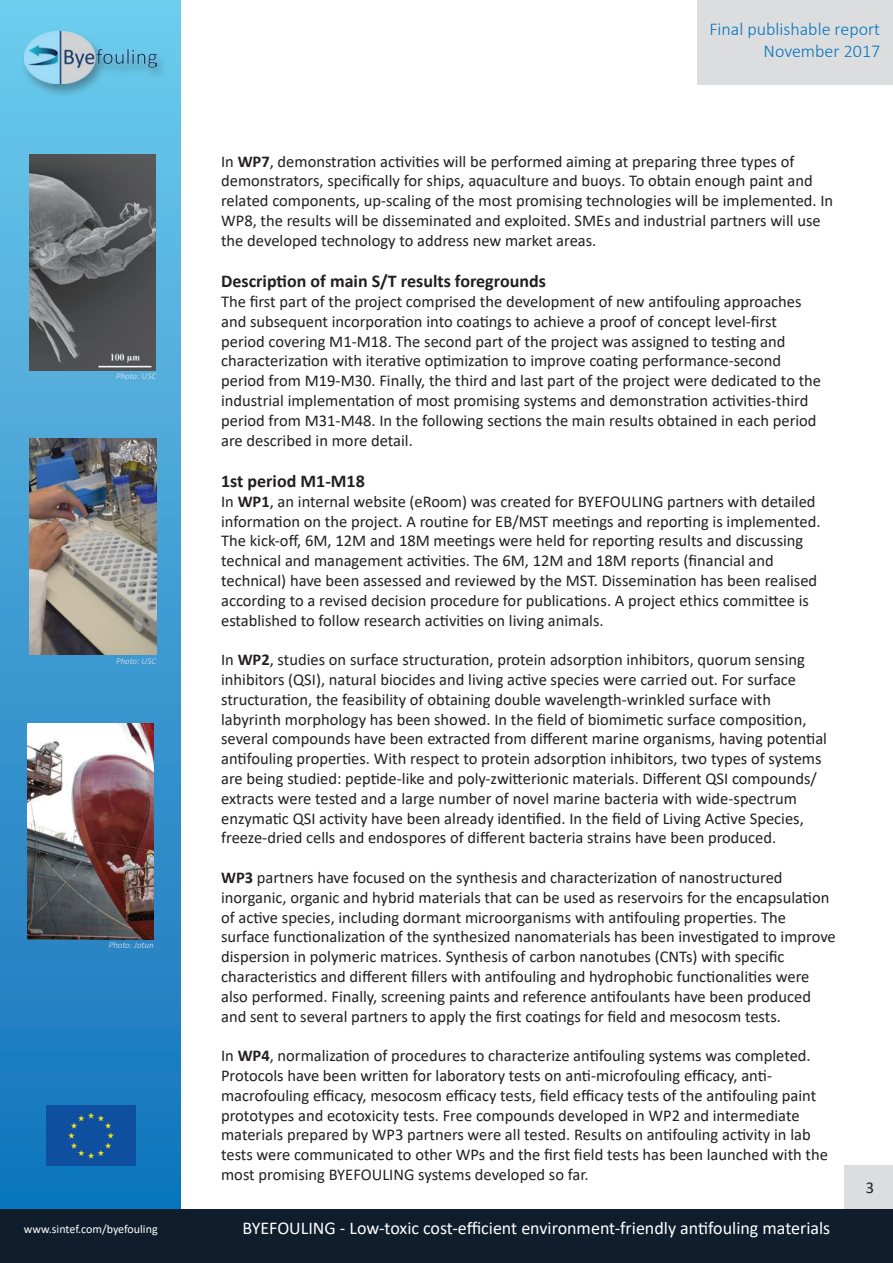
<style>
.page{position:relative;width:893px;height:1263px;background:#fff}
.page>*{position:absolute;margin:0;border:0;box-sizing:border-box;transform-origin:0 0}
.t1{font:18px "Calibri";color:#fff}
.t2{font:700 18px "Calibri";color:#231f20}
.t3{font:300 18px/21.6px "Calibri";color:#0575bc;text-align:right}
.t4{font:16.5px/19.8px "Calibri";color:#231f20}
.t5{font:12px "Calibri";color:#fff}
.t6{font:italic 300 9px "Calibri";color:#e6e7e9}
.s1{font-weight:700}
</style>
<div class="page">
<div style="left:0;top:0;width:181px;height:1209px;background:linear-gradient(to bottom,#70caeb,#1272ba)"></div>
<div style="left:46px;top:1106px;width:89px;height:59px;background:#0f4fa0"></div>
<div style="left:21px;top:30px;width:147px;height:69px;background:#231f20;opacity:.38"></div>
<img style="left:24px;top:31px;width:132px;height:53px">
<div style="left:697px;top:0;width:196px;height:85px;background:#dcdddf"></div>
<div style="left:844px;top:1165px;width:49px;height:44px;background:#dcdddf"></div>
<div style="left:0;top:1209px;width:893px;height:54px;background:#0f1d2d"></div>
<img style="left:30px;top:154px;width:126px;height:216px">
<img style="left:30px;top:439px;width:126px;height:216px">
<img style="left:27px;top:723px;width:127px;height:216px">
<p class="t6" style="left:116px;top:370px;width:41px">Photo: USC</p>
<p class="t6" style="left:116px;top:655px;width:41px">Photo: USC</p>
<p class="t6" style="left:109px;top:939px;width:46px">Photo: Jotun</p>
<p class="t3" style="left:709px;top:18px;width:172px">Final publishable report<br>November 2017</p>
<p class="t4" style="left:221px;top:151px;width:614px">In <span class="s1">WP7</span>, demonstration activities will be performed aiming at preparing three types of demonstrators, specifically for ships, aquaculture and buoys. To obtain enough paint and related components, up-scaling of the most promising technologies will be implemented. In WP8, the results will be disseminated and exploited. SMEs and industrial partners will use the developed technology to address new market areas.</p>
<p class="t2" style="left:221px;top:268px;width:326px">Description of main S/T results foregrounds</p>
<p class="t4" style="left:221px;top:291px;width:601px">The first part of the project comprised the development of new antifouling approaches and subsequent incorporation into coatings to achieve a proof of concept level-first period covering M1-M18. The second part of the project was assigned to testing and characterization with iterative optimization to improve coating performance-second period from M19-M30. Finally, the third and last part of the project were dedicated to the industrial implementation of most promising systems and demonstration activities-third period from M31-M48. In the following sections the main results obtained in each period are described in more detail.</p>
<p class="t2" style="left:221px;top:468px;width:145px">1st period M1-M18</p>
<p class="t4" style="left:221px;top:491px;width:601px">In <span class="s1">WP1</span>, an internal website (eRoom) was created for BYEFOULING partners with detailed information on the project. A routine for EB/MST meetings and reporting is implemented.<br>The kick-off, 6M, 12M and 18M meetings were held for reporting results and discussing technical and management activities. The 6M, 12M and 18M reports (financial and technical) have been assessed and reviewed by the MST. Dissemination has been realised according to a revised decision procedure for publications. A project ethics committee is established to follow research activities on living animals.</p>
<p class="t4" style="left:221px;top:649px;width:607px">In <span class="s1">WP2</span>, studies on surface structuration, protein adsorption inhibitors, quorum sensing inhibitors (QSI), natural biocides and living active species were carried out. For surface structuration, the feasibility of obtaining double wavelength-wrinkled surface with labyrinth morphology has been showed. In the field of biomimetic surface composition, several compounds have been extracted from different marine organisms, having potential antifouling properties. With respect to protein adsorption inhibitors, two types of systems are being studied: peptide-like and poly-zwitterionic materials. Different QSI compounds/ extracts were tested and a large number of novel marine bacteria with wide-spectrum enzymatic QSI activity have been already identified. In the field of Living Active Species, freeze-dried cells and endospores of different bacteria strains have been produced.</p>
<p class="t4" style="left:221px;top:867px;width:616px"><span class="s1">WP3</span> partners have focused on the synthesis and characterization of nanostructured inorganic, organic and hybrid materials that can be used as reservoirs for the encapsulation of active species, including dormant microorganisms with antifouling properties. The surface functionalization of the synthesized nanomaterials has been investigated to improve dispersion in polymeric matrices. Synthesis of carbon nanotubes (CNTs) with specific characteristics and different fillers with antifouling and hydrophobic functionalities were also performed. Finally, screening paints and reference antifoulants have been produced and sent to several partners to apply the first coatings for field and mesocosm tests.</p>
<p class="t4" style="left:221px;top:1045px;width:608px">In <span class="s1">WP4</span>, normalization of procedures to characterize antifouling systems was completed.<br>Protocols have been written for laboratory tests on anti-microfouling efficacy, anti&shy;macrofouling efficacy, mesocosm efficacy tests, field efficacy tests of the antifouling paint prototypes and ecotoxicity tests. Free compounds developed in WP2 and intermediate materials prepared by WP3 partners were all tested. Results on antifouling activity in lab tests were communicated to other WPs and the first field tests has been launched with the most promising BYEFOULING systems developed so far.</p>
<p class="t4" style="left:866px;top:1177px;width:10px">3</p>
<p class="t5" style="left:24px;top:1221px;width:135px">www.sintef.com/byefouling</p>
<p class="t1" style="left:242px;top:1215px;width:589px">BYEFOULING - Low-toxic cost-efficient environment-friendly antifouling materials</p>
</div>
